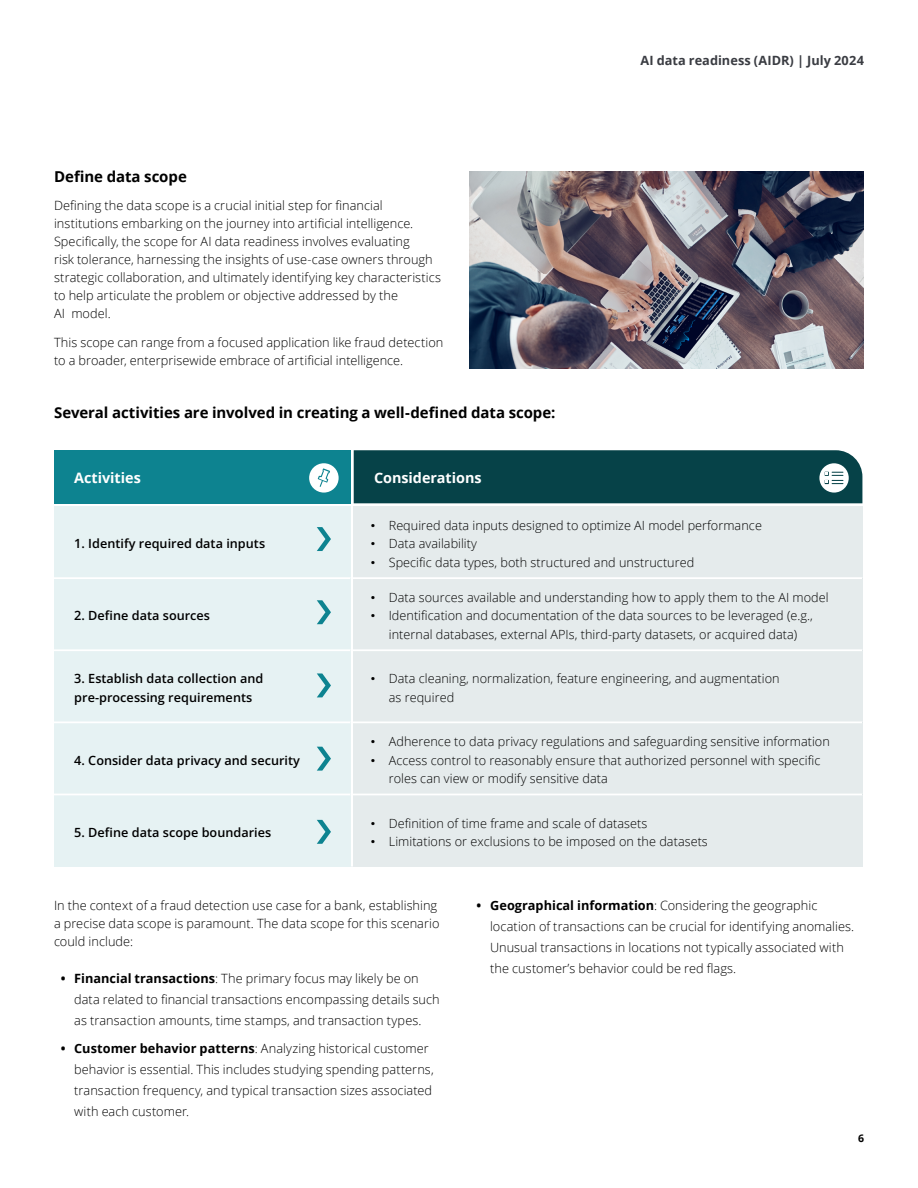
<style>
.page{position:relative;width:918px;height:1188px;background:#fff}
.page>*{position:absolute;margin:0;border:0;box-sizing:border-box;transform-origin:0 0}
.t1{font:700 15px "Open Sans";letter-spacing:-.005em;color:#000}
.t2{font:700 14.4px "Open Sans";color:#fff}
.t3{font:300 12.75px/18px "Open Sans";letter-spacing:.005em;color:#000}
.t4{font:700 12.75px "Open Sans";letter-spacing:.005em;color:#3a3c42}
.t5{font:300 12.6px/18.1px "Open Sans";letter-spacing:.005em;color:#000}
.t6{font:600 12.6px/18.5px "Open Sans Roman";letter-spacing:.005em;color:#000}
.t7{font:700 10.5px "Open Sans";color:#000}
.s1{font-family:"Arial";font-weight:400}
.s2{font-weight:700}
</style>
<div class="page">
<img style="left:470px;top:171px;width:394px;height:198px">
<div style="left:54px;top:450px;width:297px;height:53px;background:#0d8390"></div>
<div style="left:351px;top:506px;width:511px;height:72px;background:#e5ebec"></div>
<div style="left:351px;top:578px;width:511px;height:72px;background:#e5ebec"></div>
<div style="left:351px;top:650px;width:511px;height:72px;background:#e5ebec"></div>
<div style="left:351px;top:722px;width:511px;height:72px;background:#e5ebec"></div>
<div style="left:351px;top:794px;width:511px;height:72px;background:#e5ebec"></div>
<hr style="left:348px;top:577px;width:514px;height:2px;background:#fff">
<hr style="left:348px;top:649px;width:514px;height:2px;background:#fff">
<hr style="left:348px;top:721px;width:514px;height:2px;background:#fff">
<hr style="left:348px;top:794px;width:514px;height:1px;background:#fff">
<div style="left:348px;top:506px;width:5px;height:360px;background:#fff"></div>
<div style="left:54px;top:506px;width:297px;height:72px;background:#e6f2f3"></div>
<div style="left:54px;top:578px;width:297px;height:72px;background:#e6f2f3"></div>
<div style="left:54px;top:650px;width:297px;height:72px;background:#e6f2f3"></div>
<div style="left:54px;top:722px;width:297px;height:72px;background:#e6f2f3"></div>
<div style="left:54px;top:794px;width:297px;height:72px;background:#e6f2f3"></div>
<hr style="left:54px;top:577px;width:297px;height:2px;background:#fff">
<hr style="left:54px;top:649px;width:297px;height:2px;background:#fff">
<hr style="left:54px;top:721px;width:297px;height:2px;background:#fff">
<hr style="left:54px;top:794px;width:297px;height:1px;background:#fff">
<svg style="left:317px;top:527px;width:14px;height:24px"></svg>
<svg style="left:317px;top:600px;width:14px;height:24px"></svg>
<svg style="left:317px;top:673px;width:14px;height:24px"></svg>
<svg style="left:317px;top:820px;width:14px;height:24px"></svg>
<svg style="left:317px;top:747px;width:14px;height:24px"></svg>
<svg style="left:309px;top:463px;width:30px;height:30px"></svg>
<div style="left:354px;top:450px;width:508px;height:53px;background:#064248"></div>
<p class="t1" style="left:54px;top:166px;width:134px">Define data scope</p>
<p class="t3" style="left:54px;top:196px;width:389px">Defining the data scope is a crucial initial step for financial institutions embarking on the journey into artificial intelligence.<br>Specifically, the scope for AI data readiness involves evaluating<br>risk tolerance, harnessing the insights of use-case owners through strategic collaboration, and ultimately identifying key characteristics to help articulate the problem or objective addressed by the<br>AI model.</p>
<p class="t3" style="left:54px;top:333px;width:391px">This scope can range from a focused application like fraud detection to a broader, enterprisewide embrace of artificial intelligence.</p>
<p class="t1" style="left:54px;top:402px;width:503px">Several activities are involved in creating a well-defined data scope:</p>
<p class="t4" style="left:640px;top:51px;width:225px">AI data readiness (AIDR) | July 2024</p>
<p class="t2" style="left:74px;top:468px;width:68px">Activities</p>
<p class="t2" style="left:374px;top:468px;width:109px">Considerations</p>
<p class="t5" style="left:371px;top:516px;width:393px"><span class="s1">•</span> Required data inputs designed to optimize AI model performance</p>
<p class="t5" style="left:371px;top:534px;width:108px"><span class="s1">•</span> Data availability</p>
<p class="t5" style="left:371px;top:553px;width:325px"><span class="s1">•</span> Specific data types, both structured and unstructured</p>
<p class="t5" style="left:371px;top:588px;width:459px"><span class="s1">•</span> Data sources available and understanding how to apply them to the AI model</p>
<p class="t5" style="left:371px;top:606px;width:443px;text-align:center"><span class="s1">•</span> Identification and documentation of the data sources to be leveraged (e.g., internal databases, external APIs, third-party datasets, or acquired data)</p>
<p class="t5" style="left:389px;top:669px;width:392px;text-indent:-18px"><span class="s1">•</span> Data cleaning, normalization, feature engineering, and augmentation as required</p>
<p class="t5" style="left:371px;top:732px;width:460px"><span class="s1">•</span> Adherence to data privacy regulations and safeguarding sensitive information</p>
<p class="t5" style="left:389px;top:751px;width:433px;text-indent:-18px"><span class="s1">•</span> Access control to reasonably ensure that authorized personnel with specific roles can view or modify sensitive data</p>
<p class="t5" style="left:371px;top:814px;width:278px"><span class="s1">•</span> Definition of time frame and scale of datasets</p>
<p class="t5" style="left:371px;top:832px;width:338px"><span class="s1">•</span> Limitations or exclusions to be imposed on the datasets</p>
<p class="t6" style="left:74px;top:534px;width:192px">1. Identify required data inputs</p>
<p class="t6" style="left:74px;top:606px;width:137px">2. Define data sources</p>
<p class="t6" style="left:74px;top:669px;width:191px">3. Establish data collection and pre-processing requirements</p>
<p class="t6" style="left:74px;top:751px;width:227px">4. Consider data privacy and security</p>
<p class="t6" style="left:74px;top:823px;width:199px">5. Define data scope boundaries</p>
<p class="t3" style="left:54px;top:896px;width:387px">In the context of a fraud detection use case for a bank, establishing a precise data scope is paramount. The data scope for this scenario could include:</p>
<p class="t3" style="left:74px;top:967px;width:367px;line-height:21px;text-indent:-14px"><span class="s2">• Financial transactions</span>: The primary focus may likely be on data related to financial transactions encompassing details such as transaction amounts, time stamps, and transaction types.</p>
<p class="t3" style="left:74px;top:1037px;width:361px;line-height:21px;text-indent:-14px"><span class="s2">• Customer behavior patterns</span>: Analyzing historical customer behavior is essential. This includes studying spending patterns, transaction frequency, and typical transaction sizes associated with each customer.</p>
<p class="t3" style="left:490px;top:895px;width:366px;line-height:21px;text-indent:-14px"><span class="s2">• Geographical information</span>: Considering the geographic location of transactions can be crucial for identifying anomalies.<br>Unusual transactions in locations not typically associated with the customer’s behavior could be red flags.</p>
<p class="t7" style="left:858px;top:1131px;width:7px">6</p>
</div>
